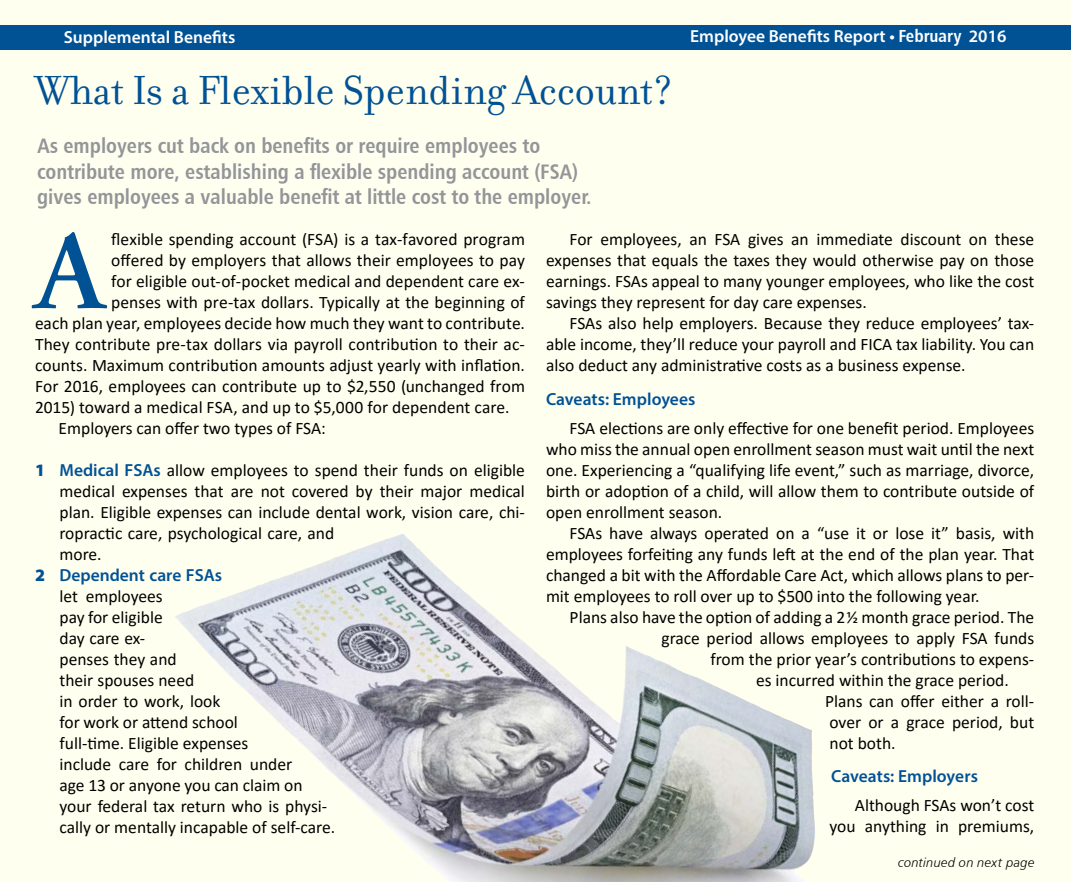
<style>
.page{position:relative;width:1071px;height:882px;background:#fff}
.page>*{position:absolute;margin:0;border:0;box-sizing:border-box;transform-origin:0 0}
.t1{font:600 112.52px "Adobe Garamond Pro";color:#005295}
.t2{font:43.75px "Filosofia";color:#005295}
.t3{font:21px/25.2px "Humanist 777 BT Bold Condensed B";color:#939598}
.t4{font:17.5px/21px "Calibri";color:#000;text-align:justify}
.t5{font:600 17.5px "Myriad Pro";color:#fff}
.t6{font:600 17.5px "Myriad Pro";color:#005295}
.t7{font:13.12px "Humanist 777 BT Light Italic B";letter-spacing:.015em;color:#000}
.s1{font-family:"Humanist 777 BT Bold Condensed B";font-weight:400}
.s2{font-family:"Myriad Pro";font-weight:900;color:#005295}
.s3{font-family:"Myriad Pro";font-weight:600;color:#005295}
.s4{font-weight:900}
</style>
<div class="page">
<div style="left:1px;top:1px;width:1070px;height:881px;background:#fffff0"></div>
<div style="left:0;top:25px;width:1071px;height:24px;background:#005295"></div>
<img style="left:175px;top:534px;width:640px;height:348px">
<p class="t5" style="left:64px;top:26px;width:173px">Supplemental Benefits</p>
<p class="t5" style="left:690px;top:25px;width:318px">Employee Benefits Report • <span class="s1">February</span> 2016</p>
<h2 class="t2" style="left:35px;top:66px;width:640px">What Is a Flexible Spending Account?</h2>
<p class="t3" style="left:37px;top:133px;width:556px">As employers cut back on benefits or require employees to contribute more, establishing a flexible spending account (FSA) gives employees a valuable benefit at little cost to the employer.</p>
<h1 class="t1" style="left:35px;top:208px;width:72px">A</h1>
<p class="t4" style="left:111px;top:228px;width:415px">flexible spending account (FSA) is a tax-favored program</p>
<p class="t4" style="left:546px;top:228px;width:490px;text-indent:24px">For employees, an FSA gives an immediate discount on these expenses that equals the taxes they would otherwise pay on those earnings. FSAs appeal to many younger employees, who like the cost savings they represent for day care expenses.</p>
<p class="t4" style="left:546px;top:312px;width:490px;text-indent:24px">FSAs also help employers. Because they reduce employees’ tax&shy;able income, they’ll reduce your payroll and FICA tax liability. You can also deduct any administrative costs as a business expense.</p>
<p class="t6" style="left:546px;top:388px;width:151px">Caveats: Employees</p>
<p class="t4" style="left:546px;top:417px;width:490px;text-indent:24px">FSA elections are only effective for one benefit period. Employees who miss the annual open enrollment season must wait until the next one. Experiencing a “qualifying life event,” such as marriage, divorce, birth or adoption of a child, will allow them to contribute outside of open enrollment season.</p>
<p class="t4" style="left:546px;top:522px;width:490px;text-indent:24px">FSAs have always operated on a “use it or lose it” basis, with employees forfeiting any funds left at the end of the plan year. That changed a bit with the Affordable Care Act, which allows plans to per&shy;mit employees to roll over up to $500 into the following year.</p>
<p class="t4" style="left:570px;top:606px;width:466px">Plans also have the option of adding a 2½ month grace period. The</p>
<p class="t4" style="left:662px;top:627px;width:374px">grace period allows employees to apply FSA funds</p>
<p class="t4" style="left:711px;top:648px;width:325px">from the prior year’s contributions to expens-</p>
<p class="t4" style="left:756px;top:669px;width:254px">es incurred within the grace period.</p>
<p class="t4" style="left:825px;top:690px;width:211px">Plans can offer either a roll-</p>
<p class="t4" style="left:830px;top:711px;width:206px">over or a grace period, but</p>
<p class="t4" style="left:830px;top:732px;width:68px">not both.</p>
<p class="t6" style="left:831px;top:765px;width:148px">Caveats: Employers</p>
<p class="t4" style="left:830px;top:795px;width:206px;text-align:right">Although FSAs won’t cost you anything in premiums,</p>
<p class="t4" style="left:111px;top:249px;width:415px">offered by employers that allows their employees to pay</p>
<p class="t4" style="left:111px;top:270px;width:415px">for eligible out-of-pocket medical and dependent care ex-</p>
<p class="t4" style="left:111px;top:291px;width:415px">penses with pre-tax dollars. Typically at the beginning of</p>
<p class="t4" style="left:35px;top:312px;width:491px">each plan year, employees decide how much they want to contribute.</p>
<p class="t4" style="left:35px;top:333px;width:491px">They contribute pre-tax dollars via payroll contribution to their ac-</p>
<p class="t4" style="left:35px;top:354px;width:491px">counts. Maximum contribution amounts adjust yearly with inflation.</p>
<p class="t4" style="left:35px;top:375px;width:492px">For 2016, employees can contribute up to $2,550 (unchanged from</p>
<p class="t4" style="left:35px;top:396px;width:476px">2015) toward a medical FSA, and up to $5,000 for dependent care.</p>
<p class="t4" style="left:59px;top:417px;width:269px">Employers can offer two types of FSA:</p>
<p class="t4" style="left:60px;top:459px;width:467px;text-align:left;text-indent:-24px"><span class="s2">1</span> <span class="s3">Medical FSAs</span> allow employees to spend their funds on eligible medical expenses that are not covered by their major medical plan. Eligible expenses can include dental work, vision care, chi&shy;ropractic care, psychological care, and<br>more.</p>
<p class="t6" style="left:35px;top:564px;width:189px"><span class="s4">2</span> Dependent care FSAs</p>
<p class="t4" style="left:60px;top:585px;width:277px;text-align:left">let employees<br>pay for eligible<br>day care ex-<br>penses they and<br>their spouses need<br>in order to work, look<br>for work or attend school<br>full-time. Eligible expenses<br>include care for children under<br>age 13 or anyone you can claim on your federal tax return who is physi&shy;cally or mentally incapable of self-care.</p>
<p class="t7" style="left:898px;top:855px;width:138px">continued on next page</p>
</div>
